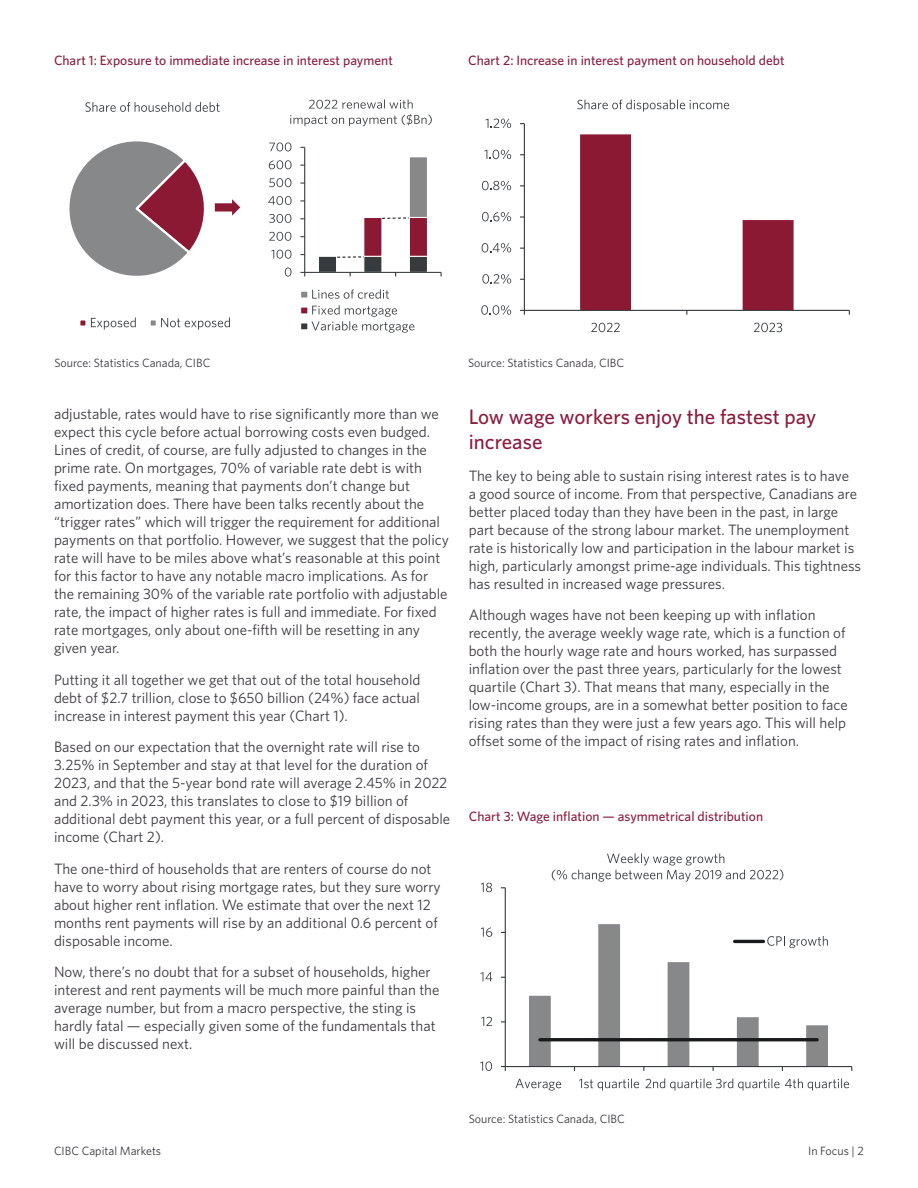
<style>
.page{position:relative;width:918px;height:1188px;background:#fff}
.page>*{position:absolute;margin:0;border:0;box-sizing:border-box;transform-origin:0 0}
.Heading_H3{font:500 21px/25.5px "Whitney";color:#8b1d3e}
.Body_Text{font:15px/18px "Whitney";color:#3b383e}
.Table_Heading___Grap{font:500 13.5px "Whitney";color:#8b1d3e}
.Source{font:12px "Whitney";color:#3b383e}
</style>
<div class="page">
<svg style="left:85px;top:102px;width:135px;height:10px"></svg>
<div style="left:79px;top:319px;width:8px;height:8px;background:#8c1934"></div>
<div style="left:78px;top:318px;width:10px;height:10px;border:2px solid #fff"></div>
<svg style="left:91px;top:318px;width:45px;height:12px"></svg>
<div style="left:150px;top:319px;width:7px;height:8px;background:#86888a"></div>
<div style="left:148px;top:318px;width:10px;height:10px;border:2px solid #fff"></div>
<svg style="left:161px;top:318px;width:69px;height:12px"></svg>
<svg style="left:69px;top:141px;width:171px;height:135px"></svg>
<div style="left:409px;top:157px;width:19px;height:60px;background:#86888a"></div>
<div style="left:409px;top:156px;width:19px;height:62px;border:1px solid #fff"></div>
<hr style="left:304px;top:147px;width:1px;height:125px;background:#383b3e">
<hr style="left:305px;top:272px;width:136px;height:1px;background:#383b3e">
<svg style="left:285px;top:268px;width:7px;height:9px"></svg>
<svg style="left:271px;top:250px;width:21px;height:9px"></svg>
<svg style="left:269px;top:232px;width:22px;height:9px"></svg>
<svg style="left:269px;top:214px;width:22px;height:9px"></svg>
<svg style="left:268px;top:196px;width:24px;height:9px"></svg>
<svg style="left:269px;top:178px;width:22px;height:9px"></svg>
<svg style="left:269px;top:160px;width:23px;height:9px"></svg>
<svg style="left:269px;top:142px;width:22px;height:9px"></svg>
<svg style="left:290px;top:99px;width:142px;height:27px"></svg>
<div style="left:301px;top:291px;width:7px;height:7px;background:#86888a"></div>
<div style="left:300px;top:291px;width:8px;height:8px;border:1px solid #fff"></div>
<svg style="left:312px;top:289px;width:77px;height:10px"></svg>
<div style="left:301px;top:307px;width:7px;height:7px;background:#8c1934"></div>
<div style="left:300px;top:307px;width:8px;height:7px;border:1px solid #fff"></div>
<div style="left:301px;top:323px;width:7px;height:7px;background:#383b3e"></div>
<div style="left:300px;top:322px;width:8px;height:8px;border:1px solid #fff"></div>
<svg style="left:312px;top:305px;width:102px;height:28px"></svg>
<svg style="left:317px;top:216px;width:112px;height:60px"></svg>
<hr style="left:524px;top:124px;width:1px;height:186px;background:#383b3e">
<hr style="left:524px;top:310px;width:325px;height:1px;background:#383b3e">
<svg style="left:520px;top:310px;width:5px;height:5px"></svg>
<svg style="left:580px;top:134px;width:214px;height:181px"></svg>
<svg style="left:481px;top:305px;width:30px;height:10px"></svg>
<svg style="left:482px;top:274px;width:29px;height:10px"></svg>
<svg style="left:482px;top:243px;width:29px;height:10px"></svg>
<svg style="left:482px;top:212px;width:29px;height:9px"></svg>
<svg style="left:482px;top:181px;width:29px;height:9px"></svg>
<svg style="left:484px;top:150px;width:27px;height:9px"></svg>
<svg style="left:486px;top:119px;width:25px;height:9px"></svg>
<svg style="left:591px;top:323px;width:29px;height:9px"></svg>
<svg style="left:754px;top:323px;width:28px;height:9px"></svg>
<svg style="left:577px;top:99px;width:152px;height:13px"></svg>
<hr style="left:505px;top:888px;width:1px;height:179px;background:#383b3e">
<hr style="left:505px;top:1066px;width:347px;height:1px;background:#383b3e">
<svg style="left:501px;top:1066px;width:5px;height:5px"></svg>
<svg style="left:480px;top:1061px;width:12px;height:10px"></svg>
<svg style="left:481px;top:1017px;width:11px;height:9px"></svg>
<svg style="left:480px;top:972px;width:12px;height:9px"></svg>
<svg style="left:481px;top:927px;width:11px;height:10px"></svg>
<svg style="left:481px;top:883px;width:11px;height:9px"></svg>
<svg style="left:515px;top:1079px;width:46px;height:12px"></svg>
<svg style="left:579px;top:1078px;width:60px;height:13px"></svg>
<svg style="left:646px;top:1078px;width:203px;height:13px"></svg>
<svg style="left:552px;top:853px;width:231px;height:29px"></svg>
<svg style="left:529px;top:924px;width:299px;height:147px"></svg>
<p class="Table_Heading___Grap" style="left:54px;top:51px;width:340px">Chart 1: Exposure to immediate increase in interest payment</p>
<p class="Table_Heading___Grap" style="left:468px;top:51px;width:318px">Chart 2: Increase in interest payment on household debt</p>
<p class="Source" style="left:54px;top:355px;width:158px">Source: Statistics Canada, CIBC</p>
<p class="Body_Text" style="left:54px;top:405px;width:397px">adjustable, rates would have to rise significantly more than we expect this cycle before actual borrowing costs even budged.<br>Lines of credit, of course, are fully adjusted to changes in the prime rate. On mortgages, 70% of variable rate debt is with fixed payments, meaning that payments don’t change but amortization does. There have been talks recently about the “trigger rates” which will trigger the requirement for additional payments on that portfolio. However, we suggest that the policy rate will have to be miles above what’s reasonable at this point for this factor to have any notable macro implications. As for the remaining 30% of the variable rate portfolio with adjustable rate, the impact of higher rates is full and immediate. For fixed rate mortgages, only about one-fifth will be resetting in any given year.</p>
<p class="Body_Text" style="left:54px;top:670px;width:368px;text-align:justify">Putting it all together we get that out of the total household debt of $2.7 trillion, close to $650 billion (24%) face actual increase in interest payment this year (Chart 1).</p>
<p class="Body_Text" style="left:54px;top:738px;width:398px">Based on our expectation that the overnight rate will rise to 3.25% in September and stay at that level for the duration of 2023, and that the 5-year bond rate will average 2.45% in 2022 and 2.3% in 2023, this translates to close to $19 billion of additional debt payment this year, or a full percent of disposable income (Chart 2).</p>
<p class="Body_Text" style="left:54px;top:859px;width:388px">The one-third of households that are renters of course do not have to worry about rising mortgage rates, but they sure worry about higher rent inflation. We estimate that over the next 12 months rent payments will rise by an additional 0.6 percent of disposable income.</p>
<p class="Body_Text" style="left:54px;top:963px;width:387px">Now, there’s no doubt that for a subset of households, higher interest and rent payments will be much more painful than the average number, but from a macro perspective, the sting is hardly fatal — especially given some of the fundamentals that will be discussed next.</p>
<p class="Source" style="left:468px;top:355px;width:158px">Source: Statistics Canada, CIBC</p>
<h3 class="Heading_H3" style="left:469px;top:404px;width:349px">Low wage workers enjoy the fastest pay increase</h3>
<p class="Body_Text" style="left:469px;top:466px;width:394px">The key to being able to sustain rising interest rates is to have<br>a good source of income. From that perspective, Canadians are better placed today than they have been in the past, in large part because of the strong labour market. The unemployment rate is historically low and participation in the labour market is high, particularly amongst prime-age individuals. This tightness has resulted in increased wage pressures.</p>
<p class="Body_Text" style="left:469px;top:606px;width:381px">Although wages have not been keeping up with inflation recently, the average weekly wage rate, which is a function of both the hourly wage rate and hours worked, has surpassed inflation over the past three years, particularly for the lowest quartile (Chart 3). That means that many, especially in the low-income groups, are in a somewhat better position to face rising rates than they were just a few years ago. This will help offset some of the impact of rising rates and inflation.</p>
<p class="Table_Heading___Grap" style="left:469px;top:807px;width:296px">Chart 3: Wage inflation — asymmetrical distribution</p>
<p class="Source" style="left:469px;top:1111px;width:158px">Source: Statistics Canada, CIBC</p>
<p class="Source" style="left:54px;top:1143px;width:109px">CIBC Capital Markets</p>
<p class="Source" style="left:808px;top:1143px;width:57px">In Focus | 2</p>
</div>
